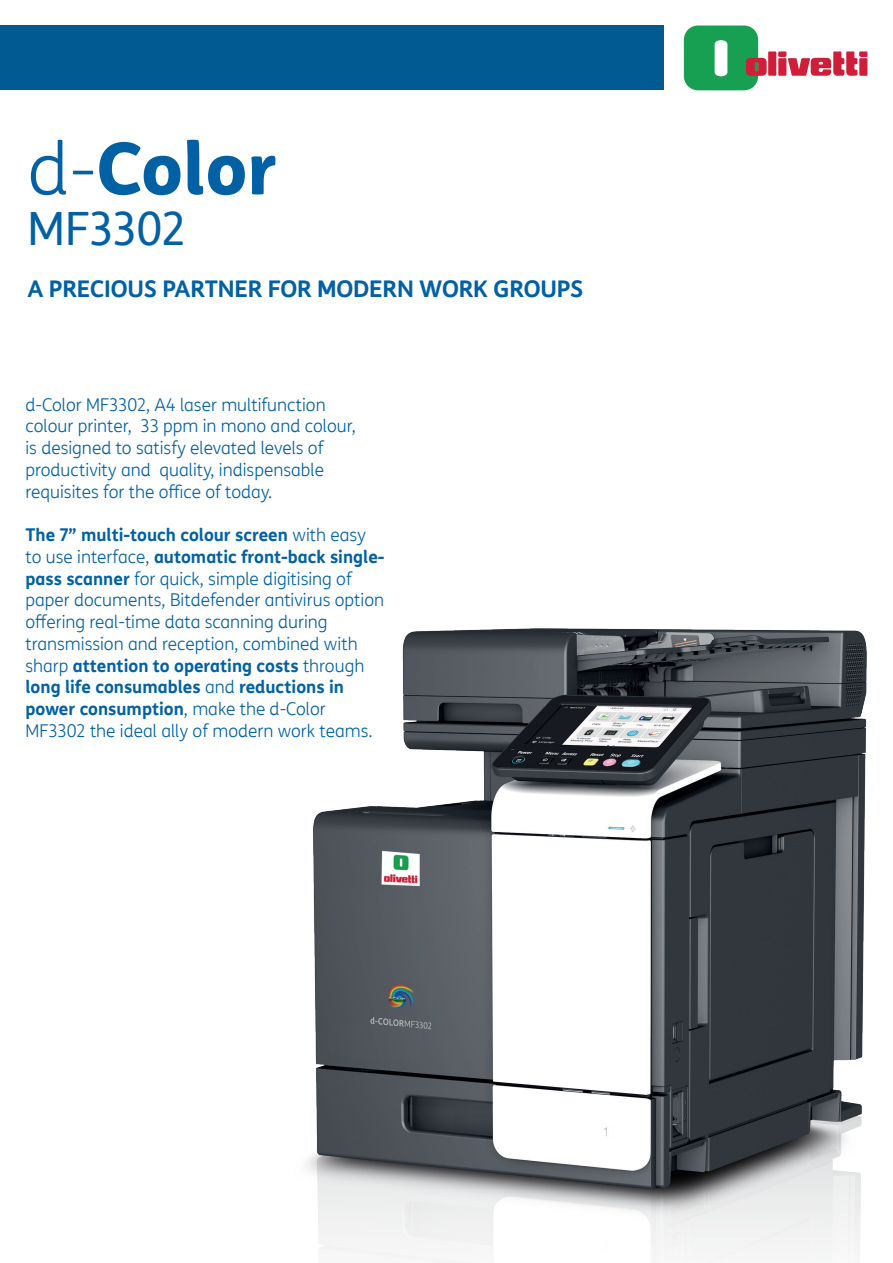
<style>
.page{position:relative;width:893px;height:1263px;background:#fff}
.page>*{position:absolute;margin:0;border:0;box-sizing:border-box;transform-origin:0 0}
.t1{font:800 72px "TIM Sans";color:#0161a4}
.t2{font:45px "TIM Sans";color:#0161a4}
.t3{font:700 22.5px "TIM Sans";letter-spacing:-.01em;color:#0161a4}
.t4{font:300 17.25px/21.8px "TIM Sans";color:#0161a4}
.s1{font-weight:300}
.s2{font-weight:700}
</style>
<div class="page">
<svg style="left:684px;top:26px;width:183px;height:64px"></svg>
<div style="left:0;top:26px;width:663px;height:64px;background:#015a92"></div>
<img style="left:307px;top:628px;width:560px;height:631px">
<h1 class="t1" style="left:27px;top:112px;width:251px"><span class="s1">d-</span>Color</h1>
<h2 class="t2" style="left:27px;top:198px;width:160px">MF3302</h2>
<h3 class="t3" style="left:27px;top:272px;width:558px">A PRECIOUS PARTNER FOR MODERN WORK GROUPS</h3>
<p class="t4" style="left:26px;top:393px;width:332px">d-Color MF3302, A4 laser multifunction colour printer, 33 ppm in mono and colour, is designed to satisfy elevated levels of productivity and quality, indispensable requisites for the office of today.</p>
<p class="t4" style="left:26px;top:524px;width:361px"><span class="s2">The 7” multi-touch colour screen</span> with easy to use interface, <span class="s2">automatic front-back single&shy;pass scanner</span> for quick, simple digitising of paper documents, Bitdefender antivirus option offering real-time data scanning during transmission and reception, combined with sharp <span class="s2">attention to operating costs</span> through <span class="s2">long life consumables</span> and <span class="s2">reductions in power consumption</span>, make the d-Color MF3302 the ideal ally of modern work teams.</p>
</div>
